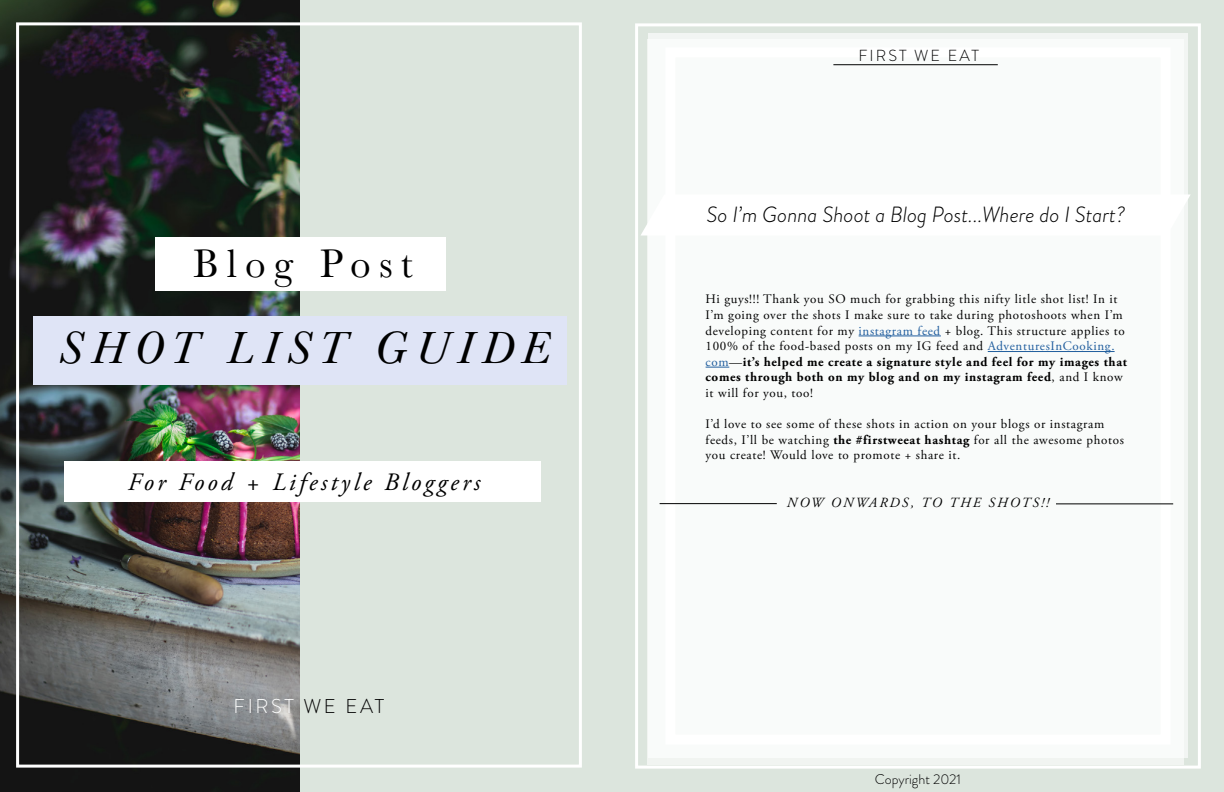
<style>
.page{position:relative;width:1224px;height:792px;background:#dce5dd}
.page>*{position:absolute;margin:0;border:0;box-sizing:border-box;transform-origin:0 0}
.t1{font:italic 47px "Baskerville URW";letter-spacing:.17em;color:#000}
.t2{font:41px "Baskerville URW";letter-spacing:.195em;color:#000}
.t3{font:italic 25px "Adobe Garamond Pro";letter-spacing:.13em;color:#000}
.t4{font:italic 300 22px "Brandon Grotesque";color:#000}
.t5{font:300 20px "Brandon Grotesque";letter-spacing:.13em;color:#fff}
.t6{font:300 16px "Brandon Grotesque";letter-spacing:.13em;color:#000}
.t7{font:italic 14px "Adobe Garamond Pro";letter-spacing:.15em;color:#000}
.t8{font:300 14px "Brandon Grotesque";color:#000}
.t9{font:13px/15.6px "Adobe Garamond Pro";letter-spacing:.05em;color:#000}
.s1{color:#000}
.s2{color:#215e9e}
.s3{font-weight:700}
</style>
<div class="page">
<div style="left:635px;top:23px;width:566px;height:746px;border:3px solid #fff"></div>
<div style="left:648px;top:39px;width:536px;height:726px;background:#fff"></div>
<hr style="left:833px;top:65px;width:165px;height:1px;background:#000">
<svg style="left:641px;top:194px;width:549px;height:42px"></svg>
<hr style="left:859px;top:336px;width:82px;height:1px;background:#215e9e">
<hr style="left:988px;top:351px;width:127px;height:1px;background:#215e9e">
<svg style="left:706px;top:367px;width:23px;height:1px"></svg>
<hr style="left:1056px;top:504px;width:117px;height:1px;background:#000">
<hr style="left:660px;top:503px;width:117px;height:1px;background:#000">
<img style="left:0;top:0;width:300px;height:792px">
<div style="left:65px;top:462px;width:476px;height:40px;background:#fff"></div>
<div style="left:33px;top:316px;width:534px;height:69px;background:#dfe4f6"></div>
<div style="left:155px;top:238px;width:291px;height:53px;background:#fff"></div>
<div style="left:16px;top:22px;width:566px;height:746px;border:3px solid #fff"></div>
<h2 class="t2" style="left:193px;top:235px;width:221px">Blog Post</h2>
<h1 class="t1" style="left:59px;top:321px;width:493px">SHOT LIST GUIDE</h1>
<h3 class="t3" style="left:128px;top:467px;width:354px">For Food + Lifestyle Bloggers</h3>
<h3 class="t5" style="left:234px;top:693px;width:152px">FIRST <span class="s1">WE EAT</span></h3>
<p class="t6" style="left:858px;top:45px;width:122px">FIRST WE EAT</p>
<h3 class="t4" style="left:706px;top:199px;width:421px">So I’m Gonna Shoot a Blog Post...Where do I Start?</h3>
<p class="t9" style="left:706px;top:292px;width:423px">Hi guys!!! Thank you SO much for grabbing this nifty litle shot list! In it I’m going over the shots I make sure to take during photoshoots when I’m developing content for my <span class="s2">instagram feed</span> + blog. This structure applies to 100% of the food-based posts on my IG feed and <span class="s2">AdventuresInCooking. com</span>—<span class="s3">it’s helped me create a signature style and feel for my images that comes through both on my blog and on my instagram feed</span>, and I know it will for you, too!</p>
<p class="t9" style="left:706px;top:417px;width:420px">I’d love to see some of these shots in action on your blogs or instagram feeds, I’ll be watching <span class="s3">the #firstweeat hashtag</span> for all the awesome photos you create! Would love to promote + share it.</p>
<p class="t7" style="left:787px;top:495px;width:264px">NOW ONWARDS, TO THE SHOTS!!</p>
<p class="t8" style="left:875px;top:769px;width:88px">Copyright 2021</p>
</div>
